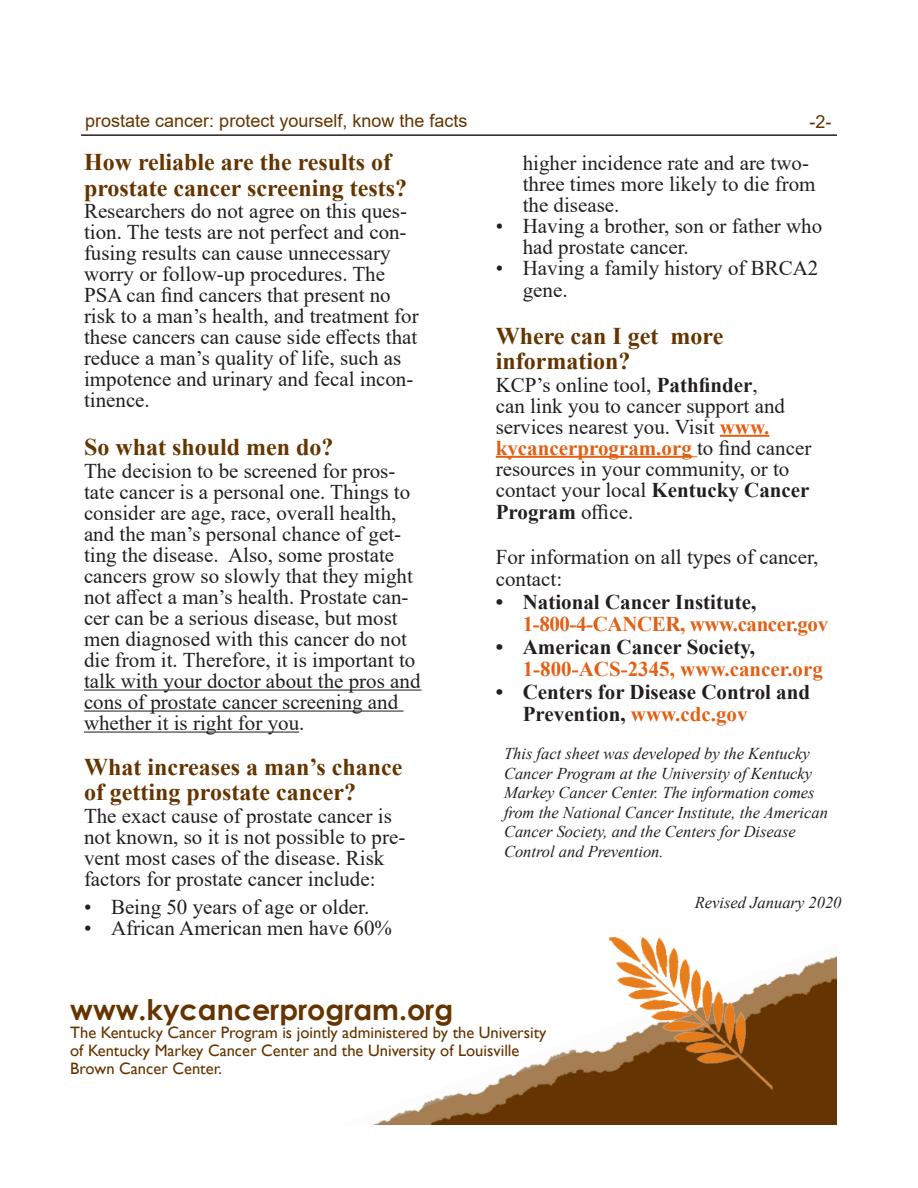
<style>
.page{position:relative;width:918px;height:1188px;background:#fff}
.page>*{position:absolute;margin:0;border:0;box-sizing:border-box;transform-origin:0 0}
.t1{font:700 28.5px "Century Gothic";color:#653500}
.t2{font:700 24px/25.5px "Times New Roman";color:#653500}
.t3{font:21px/21px "Times New Roman";color:#231f20}
.t4{font:700 21px/22.5px "Times New Roman";color:#231f20}
.t5{font:700 21px "Times New Roman";letter-spacing:-.01em;color:#e25f14}
.t6{font:18px "Arial";color:#653500}
.t7{font:italic 16.5px/19.5px "Times New Roman";color:#231f20}
.t8{font:16.5px/18px "Gill Sans";color:#653500}
.s1{font-weight:700}
.s2{font-weight:700;color:#e25f14}
.s3{color:#e25f14}
</style>
<div class="page">
<hr style="left:84px;top:690px;width:338px;height:1px;background:#231f20">
<hr style="left:84px;top:711px;width:320px;height:1px;background:#231f20">
<hr style="left:84px;top:732px;width:215px;height:1px;background:#231f20">
<hr style="left:81px;top:134px;width:756px;height:2px;background:#231f20">
<img style="left:373px;top:956px;width:464px;height:169px">
<img style="left:609px;top:937px;width:164px;height:158px">
<hr style="left:720px;top:435px;width:49px;height:2px;background:#e25f14">
<hr style="left:496px;top:456px;width:196px;height:2px;background:#e25f14">
<p class="t6" style="left:85px;top:108px;width:384px">prostate cancer: protect yourself, know the facts</p>
<p class="t6" style="left:809px;top:109px;width:23px">-2-</p>
<p class="t3" style="left:523px;top:151px;width:294px">higher incidence rate and are two&shy;three times more likely to die from the disease.</p>
<p class="t3" style="left:523px;top:214px;width:301px;text-indent:-27px">• Having a brother, son or father who had prostate cancer.</p>
<p class="t3" style="left:523px;top:256px;width:297px;line-height:22.5px;text-indent:-27px">• Having a family history of BRCA2 gene.</p>
<p class="t2" style="left:496px;top:322px;width:229px">Where can I get more information?</p>
<p class="t3" style="left:496px;top:373px;width:317px">KCP’s online tool, <span class="s1">Pathfinder</span>,<br>can link you to cancer support and services nearest you. Visit <span class="s2">www. kycancerprogram.org</span> to find cancer resources in your community, or to contact your local <span class="s1">Kentucky Cancer<br>Program</span> office.</p>
<p class="t3" style="left:496px;top:545px;width:324px;line-height:22.5px">For information on all types of cancer, contact:</p>
<p class="t4" style="left:496px;top:590px;width:262px">• National Cancer Institute,</p>
<p class="t5" style="left:523px;top:609px;width:307px">1-800-4-CANCER, www.cancer.gov</p>
<p class="t4" style="left:496px;top:635px;width:261px">• American Cancer Society,</p>
<p class="t5" style="left:523px;top:654px;width:302px">1-800-ACS-2345, www.cancer.org</p>
<p class="t4" style="left:523px;top:680px;width:289px;text-indent:-27px">• Centers for Disease Control and<br>Prevention, <span class="s3">www.cdc.gov</span></p>
<p class="t2" style="left:84px;top:149px;width:325px">How reliable are the results of prostate cancer screening tests?</p>
<p class="t3" style="left:84px;top:200px;width:336px">Researchers do not agree on this ques&shy;tion. The tests are not perfect and con&shy;fusing results can cause unnecessary worry or follow-up procedures. The PSA can find cancers that present no risk to a man’s health, and treatment for these cancers can cause side effects that reduce a man’s quality of life, such as impotence and urinary and fecal incon&shy;tinence.</p>
<p class="t2" style="left:84px;top:434px;width:251px">So what should men do?</p>
<p class="t3" style="left:84px;top:460px;width:338px">The decision to be screened for pros&shy;tate cancer is a personal one. Things to consider are age, race, overall health, and the man’s personal chance of get&shy;ting the disease. Also, some prostate cancers grow so slowly that they might not affect a man’s health. Prostate can&shy;cer can be a serious disease, but most men diagnosed with this cancer do not die from it. Therefore, it is important to talk with your doctor about the pros and cons of prostate cancer screening and whether it is right for you.</p>
<p class="t2" style="left:84px;top:753px;width:320px">What increases a man’s chance of getting prostate cancer?</p>
<p class="t3" style="left:84px;top:805px;width:323px">The exact cause of prostate cancer is not known, so it is not possible to pre&shy;vent most cases of the disease. Risk factors for prostate cancer include:</p>
<p class="t3" style="left:84px;top:895px;width:287px">• Being 50 years of age or older.</p>
<p class="t3" style="left:84px;top:916px;width:310px">• African American men have 60%</p>
<p class="t7" style="left:504px;top:744px;width:326px">This fact sheet was developed by the Kentucky Cancer Program at the University of Kentucky Markey Cancer Center. The information comes from the National Cancer Institute, the American Cancer Society, and the Centers for Disease Control and Prevention.</p>
<p class="t7" style="left:695px;top:892px;width:148px">Revised January 2020</p>
<h1 class="t1" style="left:70px;top:988px;width:385px">www.kycancerprogram.org</h1>
<p class="t8" style="left:70px;top:1024px;width:478px">The Kentucky Cancer Program is jointly administered by the University of Kentucky Markey Cancer Center and the University of Louisville<br>Brown Cancer Center.</p>
</div>
